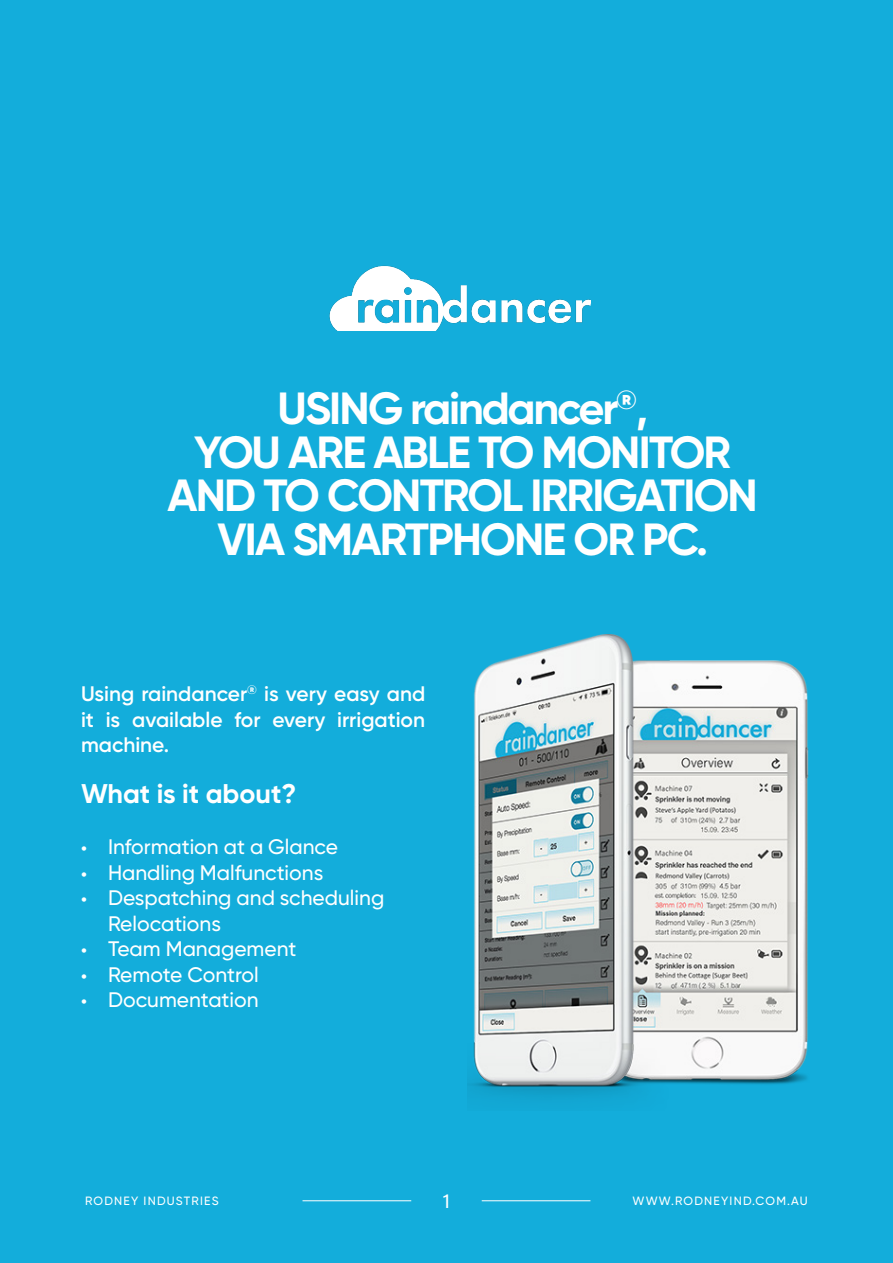
<style>
.page{position:relative;width:893px;height:1263px;background:#13addb}
.page>*{position:absolute;margin:0;border:0;box-sizing:border-box;transform-origin:0 0}
.Title_30_pt___Center{font:700 45px/43.5px "Gilroy";letter-spacing:-.04em;color:#fff;text-align:center}
.Body_11_pt{font:700 27px "Gilroy";color:#fff}
.t1{font:500 21px/25.5px "Gilroy";color:#fff}
.Body_11_pt-2{font:600 21px/25.5px "Gilroy";color:#fff;text-align:justify}
.t2{font:19.5px "Acumin Pro";color:#fff}
.t3{font:500 12px "Gilroy";letter-spacing:.1em;color:#fff}
.s1{font-family:"Myriad Pro";font-weight:400}
</style>
<div class="page">
<img style="left:329px;top:265px;width:262px;height:65px">
<img style="left:468px;top:635px;width:341px;height:465px">
<hr style="left:482px;top:1200px;width:108px;height:1px;background:#fff">
<hr style="left:302px;top:1200px;width:109px;height:1px;background:#fff">
<p class="Title_30_pt___Center" style="left:277px;top:387px;width:372px">USING raindancer<sup>®</sup>,</p>
<p class="Title_30_pt___Center" style="left:168px;top:430px;width:592px">YOU ARE ABLE TO MONITOR<br>AND TO CONTROL IRRIGATION</p>
<p class="Title_30_pt___Center" style="left:217px;top:517px;width:492px">VIA SMARTPHONE OR PC.</p>
<p class="Body_11_pt-2" style="left:81px;top:681px;width:346px">Using raindancer<sup>®</sup> is very easy and it is available for every irrigation machine.</p>
<p class="Body_11_pt" style="left:81px;top:777px;width:217px">What is it about?</p>
<p class="t1" style="left:81px;top:834px;width:259px"><span class="s1">•</span> Information at a Glance</p>
<p class="t1" style="left:81px;top:860px;width:244px"><span class="s1">•</span> Handling Malfunctions</p>
<p class="t1" style="left:108px;top:885px;width:278px;text-indent:-27px"><span class="s1">•</span> Despatching and scheduling<br>Relocations</p>
<p class="t1" style="left:81px;top:936px;width:217px"><span class="s1">•</span> Team Management</p>
<p class="t1" style="left:81px;top:962px;width:179px"><span class="s1">•</span> Remote Control</p>
<p class="t1" style="left:81px;top:987px;width:179px"><span class="s1">•</span> Documentation</p>
<p class="t3" style="left:85px;top:1194px;width:135px">RODNEY INDUSTRIES</p>
<p class="t2" style="left:443px;top:1187px;width:9px">1</p>
<p class="t3" style="left:632px;top:1194px;width:177px">WWW.RODNEYIND.COM.AU</p>
</div>
